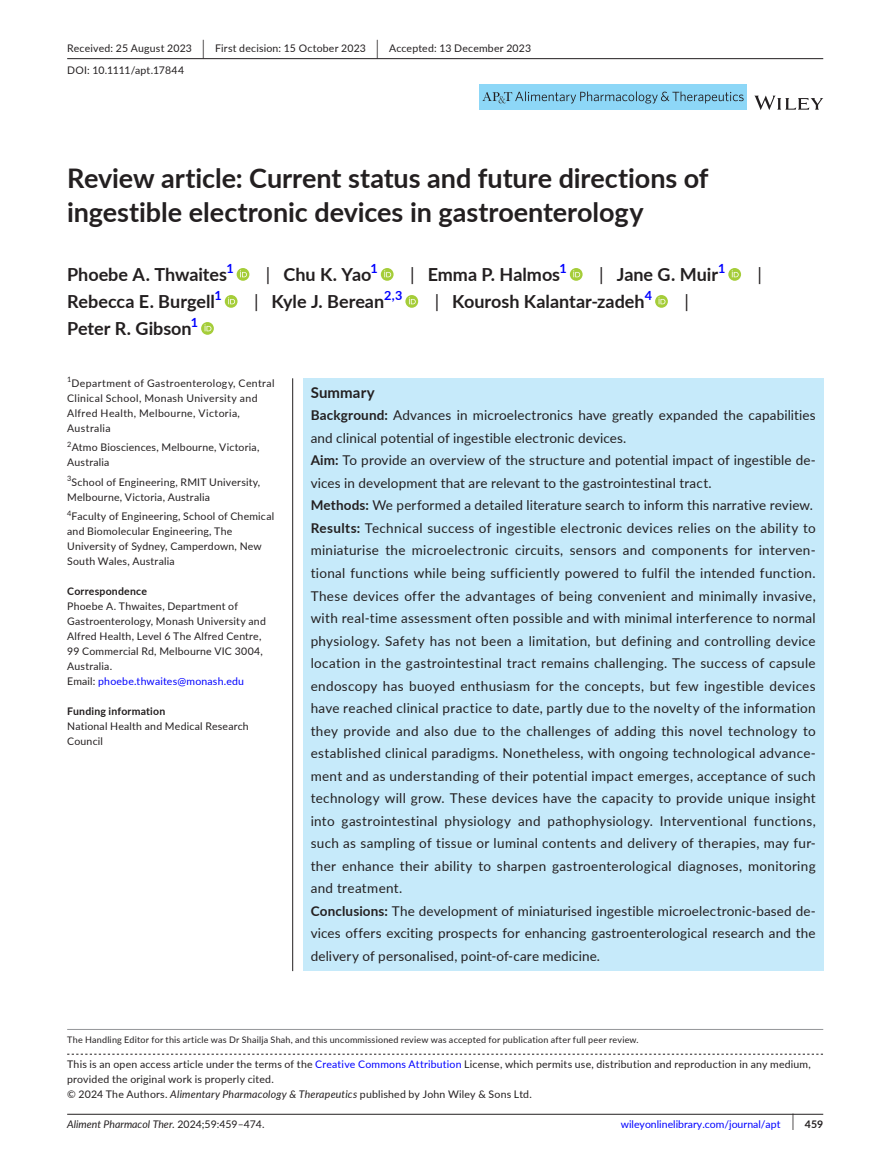
<style>
.page{position:relative;width:893px;height:1174px;background:#fff}
.page>*{position:absolute;margin:0;border:0;box-sizing:border-box;transform-origin:0 0}
.t1{font:700 27px/34.5px "Lato";letter-spacing:-.005em;color:#231f20}
.t2{font:700 18px "Lato";color:#231f20}
.t3{font:18px "Lato";color:#231f20}
.t4{font:700 15px "Lato";letter-spacing:.01em;color:#231f20}
.t5{font:13.5px/22.5px "Lato";letter-spacing:.02em;color:#231f20}
.t6{font:700 12.6px "Lato";color:#00f}
.t7{font:10.5px/15px "Lato";letter-spacing:.02em;color:#231f20}
.t8{font:10.5px "Lato";color:#00f}
.t9{font:italic 10.5px "Lato";color:#231f20}
.t10{font:700 10.5px "Lato";letter-spacing:.02em;color:#231f20}
.t11{font:9px "Lato";letter-spacing:.02em;color:#231f20}
.s1{font-size:19.65px}
.s2{font-weight:400}
.s3{color:#00f}
.s4{font-weight:700}
.s5{font-style:italic}
.s6{font-style:normal}
.s7{font-size:17.4px;color:#231f20}
.s8{font-weight:700;color:#231f20}
</style>
<div class="page">
<hr style="left:67px;top:1113px;width:756px;height:1px;background:#231f20">
<svg style="left:754px;top:96px;width:69px;height:14px"></svg>
<div style="left:480px;top:84px;width:267px;height:26px;background:#8dd7f7"></div>
<svg style="left:482px;top:91px;width:262px;height:13px"></svg>
<hr style="left:67px;top:58px;width:756px;height:1px;background:#231f20">
<svg style="left:237px;top:268px;width:12px;height:13px"></svg>
<svg style="left:240px;top:270px;width:7px;height:7px"></svg>
<svg style="left:381px;top:268px;width:13px;height:13px"></svg>
<svg style="left:384px;top:270px;width:7px;height:7px"></svg>
<svg style="left:570px;top:268px;width:13px;height:13px"></svg>
<svg style="left:573px;top:270px;width:7px;height:7px"></svg>
<svg style="left:728px;top:268px;width:13px;height:13px"></svg>
<svg style="left:732px;top:270px;width:7px;height:7px"></svg>
<svg style="left:225px;top:295px;width:12px;height:13px"></svg>
<svg style="left:228px;top:297px;width:7px;height:7px"></svg>
<svg style="left:405px;top:295px;width:13px;height:13px"></svg>
<svg style="left:409px;top:297px;width:7px;height:7px"></svg>
<svg style="left:655px;top:295px;width:13px;height:13px"></svg>
<svg style="left:658px;top:297px;width:7px;height:7px"></svg>
<svg style="left:201px;top:322px;width:13px;height:13px"></svg>
<svg style="left:205px;top:324px;width:6px;height:7px"></svg>
<svg style="left:67px;top:1053px;width:756px;height:1px"></svg>
<div style="left:303px;top:378px;width:520px;height:593px;background:#c6eafa"></div>
<hr style="left:292px;top:378px;width:1px;height:593px;background:#231f20">
<hr style="left:67px;top:1029px;width:756px;height:1px;background:#939598">
<p class="t7" style="left:67px;top:37px;width:465px;line-height:21.8px">Received: 25 August 2023 <span class="s1">|</span> First decision: 15 October 2023 <span class="s1">|</span> Accepted: 13 December 2023<br>DOI: 10.1111/apt.17844</p>
<h1 class="t1" style="left:67px;top:159px;width:643px">Review article: Current status and future directions of ingestible electronic devices in gastroenterology</h1>
<h2 class="t2" style="left:67px;top:261px;width:161px">Phoebe A. Thwaites</h2>
<p class="t6" style="left:226px;top:259px;width:9px">1</p>
<h2 class="t2" style="left:266px;top:261px;width:107px"><span class="s2">|</span> Chu K. Yao</h2>
<p class="t6" style="left:370px;top:259px;width:9px">1</p>
<h2 class="t2" style="left:410px;top:261px;width:152px"><span class="s2">|</span> Emma P. Halmos</h2>
<p class="t6" style="left:559px;top:259px;width:9px">1</p>
<h2 class="t2" style="left:599px;top:261px;width:120px"><span class="s2">|</span> Jane G. Muir</h2>
<p class="t6" style="left:718px;top:259px;width:9px">1</p>
<h2 class="t3" style="left:758px;top:261px;width:6px">|</h2>
<h2 class="t2" style="left:67px;top:288px;width:149px">Rebecca E. Burgell</h2>
<p class="t6" style="left:214px;top:286px;width:9px">1</p>
<h2 class="t2" style="left:254px;top:288px;width:132px"><span class="s2">|</span> Kyle J. Berean</h2>
<p class="t6" style="left:384px;top:286px;width:20px">2,3</p>
<h2 class="t2" style="left:435px;top:288px;width:212px"><span class="s2">|</span> Kourosh Kalantar-zadeh</h2>
<p class="t6" style="left:645px;top:286px;width:9px">4</p>
<h2 class="t3" style="left:684px;top:288px;width:6px">|</h2>
<h2 class="t2" style="left:67px;top:315px;width:126px">Peter R. Gibson</h2>
<p class="t6" style="left:191px;top:313px;width:9px">1</p>
<p class="t7" style="left:67px;top:375px;width:209px"><sup>1</sup>Department of Gastroenterology, Central Clinical School, Monash University and Alfred Health, Melbourne, Victoria, Australia</p>
<p class="t7" style="left:67px;top:439px;width:194px"><sup>2</sup>Atmo Biosciences, Melbourne, Victoria,<br>Australia</p>
<p class="t7" style="left:67px;top:474px;width:195px"><sup>3</sup>School of Engineering, RMIT University,<br>Melbourne, Victoria, Australia</p>
<p class="t7" style="left:67px;top:508px;width:209px"><sup>4</sup>Faculty of Engineering, School of Chemical and Biomolecular Engineering, The University of Sydney, Camperdown, New South Wales, Australia</p>
<p class="t10" style="left:67px;top:584px;width:81px">Correspondence</p>
<p class="t7" style="left:67px;top:598px;width:200px">Phoebe A. Thwaites, Department of Gastroenterology, Monash University and Alfred Health, Level 6 The Alfred Centre, 99 Commercial Rd, Melbourne VIC 3004, Australia.<br>Email: <span class="s3">phoebe.thwaites@monash.edu</span></p>
<p class="t10" style="left:67px;top:704px;width:100px">Funding information</p>
<p class="t7" style="left:67px;top:718px;width:183px">National Health and Medical Research<br>Council</p>
<p class="t4" style="left:311px;top:381px;width:66px">Summary</p>
<p class="t5" style="left:311px;top:404px;width:507px"><span class="s4">Background:</span> Advances in microelectronics have greatly expanded the capabilities and clinical potential of ingestible electronic devices.<br><span class="s4">Aim:</span> To provide an overview of the structure and potential impact of ingestible de&shy;vices in development that are relevant to the gastrointestinal tract.<br><span class="s4">Methods:</span> We performed a detailed literature search to inform this narrative review.<br><span class="s4">Results:</span> Technical success of ingestible electronic devices relies on the ability to miniaturise the microelectronic circuits, sensors and components for interven&shy;tional functions while being sufficiently powered to fulfil the intended function.<br>These devices offer the advantages of being convenient and minimally invasive, with real-time assessment often possible and with minimal interference to normal physiology. Safety has not been a limitation, but defining and controlling device location in the gastrointestinal tract remains challenging. The success of capsule endoscopy has buoyed enthusiasm for the concepts, but few ingestible devices have reached clinical practice to date, partly due to the novelty of the information they provide and also due to the challenges of adding this novel technology to established clinical paradigms. Nonetheless, with ongoing technological advance&shy;ment and as understanding of their potential impact emerges, acceptance of such technology will grow. These devices have the capacity to provide unique insight into gastrointestinal physiology and pathophysiology. Interventional functions, such as sampling of tissue or luminal contents and delivery of therapies, may fur&shy;ther enhance their ability to sharpen gastroenterological diagnoses, monitoring and treatment.<br><span class="s4">Conclusions:</span> The development of miniaturised ingestible microelectronic-based de&shy;vices offers exciting prospects for enhancing gastroenterological research and the delivery of personalised, point-of-care medicine.</p>
<p class="t11" style="left:67px;top:1033px;width:573px">The Handling Editor for this article was Dr Shailja Shah, and this uncommissioned review was accepted for publication after full peer review.</p>
<p class="t7" style="left:67px;top:1056px;width:745px">This is an open access article under the terms of the <span class="s3">Creative Commons Attribution</span> License, which permits use, distribution and reproduction in any medium, provided the original work is properly cited.<br>© 2024 The Authors. <span class="s5">Alimentary Pharmacology &amp; Therapeutics</span> published by John Wiley &amp; Sons Ltd.</p>
<p class="t9" style="left:67px;top:1116px;width:199px">Aliment Pharmacol Ther. <span class="s6">2024;59:459–474.</span></p>
<p class="t8" style="left:621px;top:1116px;width:204px">wileyonlinelibrary.com/journal/apt <span class="s7">|</span> <span class="s8">459</span></p>
</div>
